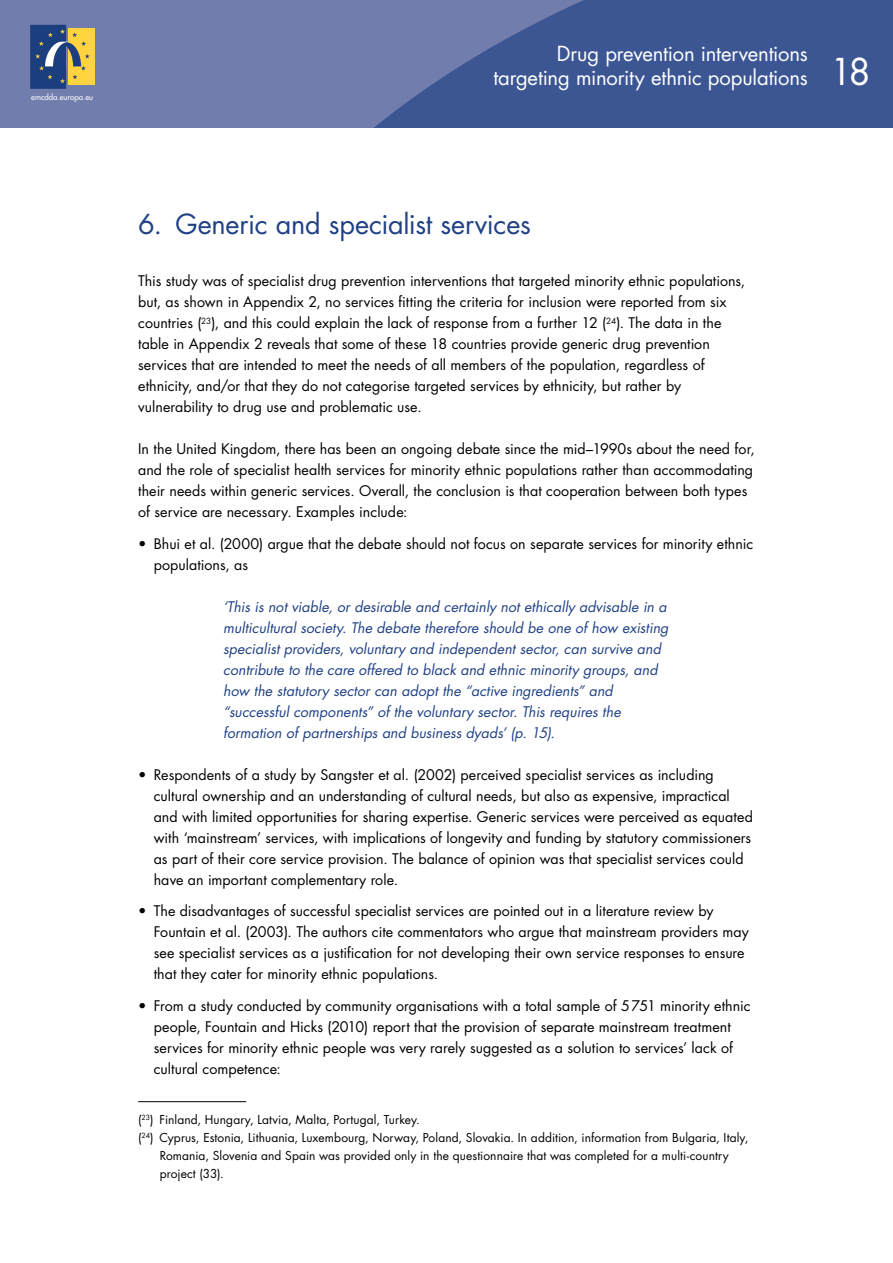
<style>
.page{position:relative;width:893px;height:1263px;background:#fff}
.page>*{position:absolute;margin:0;border:0;box-sizing:border-box;transform-origin:0 0}
.t1{font:36px "Futura";color:#fff}
._01-Titulo1{font:27px "Futura";letter-spacing:-.01em;color:#204184}
.t2{font:20.25px/24.3px "Futura";letter-spacing:-.01em;color:#fff;text-align:right}
._04-Texto_general{font:14.25px/21px "Futura";letter-spacing:.005em;color:#000}
._05-Texto_cita{font:italic 14.25px/21px "Futura";letter-spacing:.005em;color:#204184}
._07-Nota_al_pie_de_p{font:12px/18px "Futura";letter-spacing:.01em;color:#000}
.t3{font:7.8px "Futura";color:#fff}
</style>
<div class="page">
<div style="left:0;top:0;width:893px;height:128px;background:#717dad"></div>
<svg style="left:61px;top:0;width:832px;height:128px;fill:#3c5593"></svg>
<div style="left:68px;top:29px;width:26px;height:56px;background:#ffd43f"></div>
<svg style="left:30px;top:25px;width:60px;height:64px"></svg>
<hr style="left:138px;top:1101px;width:108px;height:1px;background:#000">
<p class="t3" style="left:31px;top:92px;width:63px">emcdda.europa.eu</p>
<h3 class="t2" style="left:493px;top:41px;width:316px">Drug prevention interventions targeting minority ethnic populations</h3>
<h1 class="t1" style="left:830px;top:47px;width:42px">18</h1>
<p class="_01-Titulo1" style="left:138px;top:205px;width:394px">6. Generic and specialist services</p>
<p class="_04-Texto_general" style="left:138px;top:270px;width:609px">This study was of specialist drug prevention interventions that targeted minority ethnic populations, but, as shown in Appendix 2, no services fitting the criteria for inclusion were reported from six countries (<sup>23</sup>), and this could explain the lack of response from a further 12 (<sup>24</sup>). The data in the table in Appendix 2 reveals that some of these 18 countries provide generic drug prevention services that are intended to meet the needs of all members of the population, regardless of ethnicity, and/or that they do not categorise targeted services by ethnicity, but rather by vulnerability to drug use and problematic use.</p>
<p class="_04-Texto_general" style="left:138px;top:438px;width:618px">In the United Kingdom, there has been an ongoing debate since the mid–1990s about the need for, and the role of specialist health services for minority ethnic populations rather than accommodating their needs within generic services. Overall, the conclusion is that cooperation between both types of service are necessary. Examples include:</p>
<p class="_04-Texto_general" style="left:154px;top:533px;width:601px;text-indent:-16px">• Bhui et al. (2000) argue that the debate should not focus on separate services for minority ethnic populations, as</p>
<p class="_05-Texto_cita" style="left:223px;top:596px;width:447px">‘This is not viable, or desirable and certainly not ethically advisable in a multicultural society. The debate therefore should be one of how existing specialist providers, voluntary and independent sector, can survive and contribute to the care offered to black and ethnic minority groups, and how the statutory sector can adopt the “active ingredients” and “successful components” of the voluntary sector. This requires the formation of partnerships and business dyads’ (p. 15).</p>
<p class="_04-Texto_general" style="left:154px;top:764px;width:601px;text-indent:-16px">• Respondents of a study by Sangster et al. (2002) perceived specialist services as including cultural ownership and an understanding of cultural needs, but also as expensive, impractical and with limited opportunities for sharing expertise. Generic services were perceived as equated with ‘mainstream’ services, with implications of longevity and funding by statutory commissioners as part of their core service provision. The balance of opinion was that specialist services could have an important complementary role.</p>
<p class="_04-Texto_general" style="left:154px;top:900px;width:597px;text-indent:-16px">• The disadvantages of successful specialist services are pointed out in a literature review by Fountain et al. (2003). The authors cite commentators who argue that mainstream providers may see specialist services as a justification for not developing their own service responses to ensure that they cater for minority ethnic populations.</p>
<p class="_04-Texto_general" style="left:154px;top:995px;width:598px;text-indent:-16px">• From a study conducted by community organisations with a total sample of 5751 minority ethnic people, Fountain and Hicks (2010) report that the provision of separate mainstream treatment services for minority ethnic people was very rarely suggested as a solution to services’ lack of cultural competence:</p>
<p class="_07-Nota_al_pie_de_p" style="left:138px;top:1110px;width:283px">(<sup>23</sup>) Finland, Hungary, Latvia, Malta, Portugal, Turkey.</p>
<p class="_07-Nota_al_pie_de_p" style="left:160px;top:1128px;width:590px;text-indent:-22px">(<sup>24</sup>) Cyprus, Estonia, Lithuania, Luxembourg, Norway, Poland, Slovakia. In addition, information from Bulgaria, Italy,<br>Romania, Slovenia and Spain was provided only in the questionnaire that was completed for a multi-country project (33).</p>
</div>
